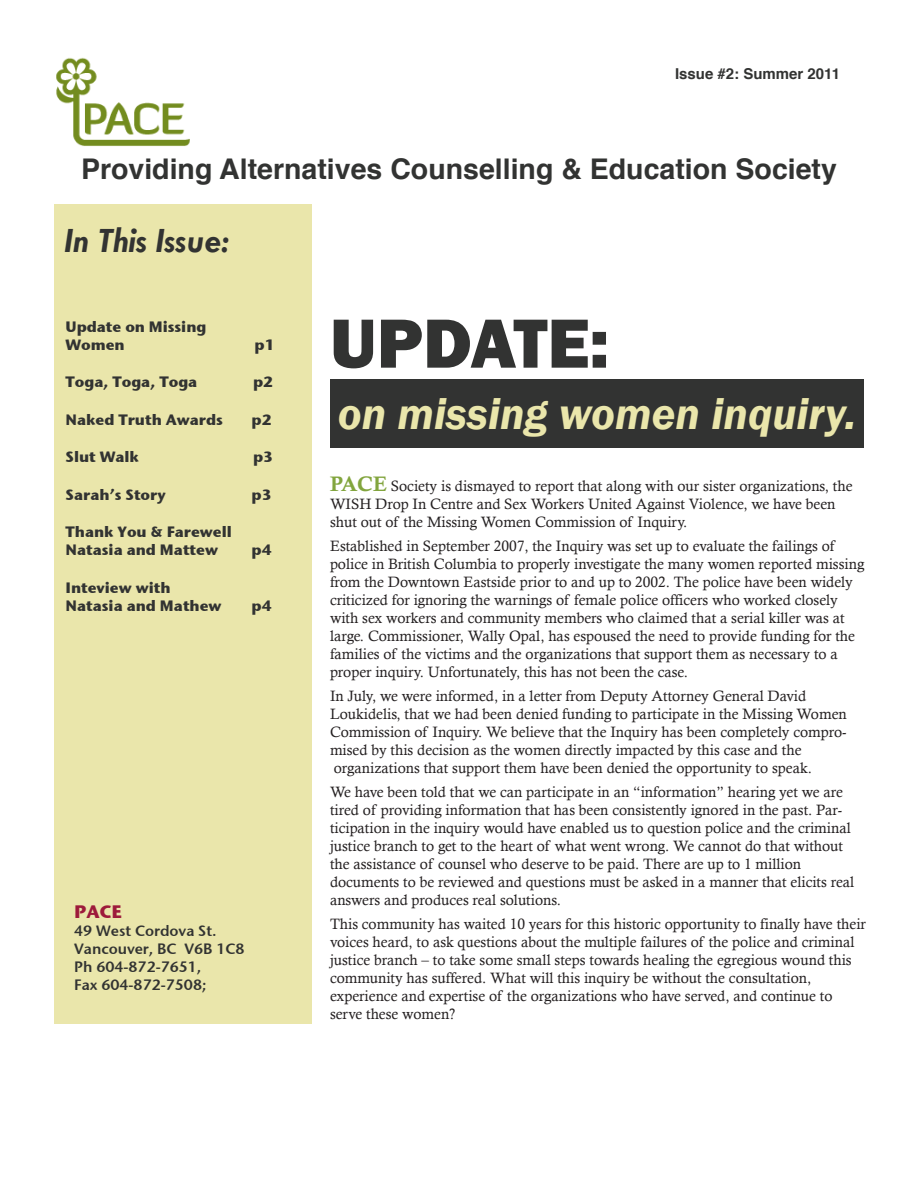
<style>
.page{position:relative;width:918px;height:1188px;background:#fff}
.page>*{position:absolute;margin:0;border:0;box-sizing:border-box;transform-origin:0 0}
.t1{font:800 72px "Franklin Gothic";color:#323332}
.t2{font:italic 600 45px "Franklin Gothic";color:#eae6ab}
.t3{font:italic 700 36px "Tw Cen";color:#323332}
.t4{font:700 28.5px "Helvetica";color:#323332}
.t5{font:700 18px "Stone Sans ITC";color:#9d1b3b}
.body{font:15px/18px "Calisto";color:#231f20}
.body-2{font:700 15px/18px "Stone Sans ITC";letter-spacing:-.005em;color:#323332}
.t6{font:15px "Stone Sans Sem ITCTT Semi";letter-spacing:-.005em;color:#323332}
.t7{font:700 15px "Helvetica";color:#323332}
.s1{font-family:"Calis MT Bol";font-size:21px;color:#82a53e}
</style>
<div class="page">
<img style="left:56px;top:57px;width:134px;height:89px">
<div style="left:54px;top:204px;width:258px;height:820px;background:#eae6ab"></div>
<div style="left:330px;top:379px;width:534px;height:69px;background:#323332"></div>
<p class="t7" style="left:675px;top:61px;width:167px">Issue #2: Summer 2011</p>
<p class="t4" style="left:81px;top:146px;width:757px">Providing Alternatives Counselling &amp; Education Society</p>
<p class="t3" style="left:66px;top:219px;width:165px">In This Issue:</p>
<p class="body-2" style="left:66px;top:316px;width:142px">Update on Missing<br>Women</p>
<p class="body-2" style="left:255px;top:334px;width:22px">p1</p>
<p class="body-2" style="left:66px;top:372px;width:133px">Toga, Toga, Toga</p>
<p class="body-2" style="left:253px;top:372px;width:22px">p2</p>
<p class="body-2" style="left:66px;top:409px;width:159px">Naked Truth Awards</p>
<p class="body-2" style="left:252px;top:409px;width:22px">p2</p>
<p class="body-2" style="left:66px;top:447px;width:75px">Slut Walk</p>
<p class="body-2" style="left:253px;top:447px;width:22px">p3</p>
<p class="body-2" style="left:66px;top:484px;width:102px">Sarah’s Story</p>
<p class="body-2" style="left:252px;top:484px;width:22px">p3</p>
<p class="body-2" style="left:66px;top:522px;width:168px">Thank You &amp; Farewell<br>Natasia and Mattew</p>
<p class="body-2" style="left:252px;top:540px;width:22px">p4</p>
<p class="body-2" style="left:66px;top:577px;width:158px">Inteview with<br>Natasia and Mathew</p>
<p class="body-2" style="left:252px;top:595px;width:22px">p4</p>
<p class="t5" style="left:74px;top:896px;width:49px">PACE</p>
<p class="t6" style="left:74px;top:918px;width:144px">49 West Cordova St.</p>
<p class="t6" style="left:74px;top:936px;width:172px">Vancouver, BC V6B 1C8</p>
<p class="t6" style="left:74px;top:954px;width:129px">Ph 604-872-7651,</p>
<p class="t6" style="left:74px;top:972px;width:134px">Fax 604-872-7508;</p>
<p class="t1" style="left:330px;top:297px;width:281px">UPDATE:</p>
<p class="t2" style="left:338px;top:385px;width:520px">on missing women inquiry.</p>
<p class="body" style="left:330px;top:476px;width:524px"><span class="s1">PACE</span> Society is dismayed to report that along with our sister organizations, the<br>WISH Drop In Centre and Sex Workers United Against Violence, we have been shut out of the Missing Women Commission of Inquiry.</p>
<p class="body" style="left:330px;top:536px;width:536px">Established in September 2007, the Inquiry was set up to evaluate the failings of police in British Columbia to properly investigate the many women reported missing from the Downtown Eastside prior to and up to 2002. The police have been widely criticized for ignoring the warnings of female police officers who worked closely with sex workers and community members who claimed that a serial killer was at large. Commissioner, Wally Opal, has espoused the need to provide funding for the families of the victims and the organizations that support them as necessary to a proper inquiry. Unfortunately, this has not been the case.</p>
<p class="body" style="left:330px;top:686px;width:518px">In July, we were informed, in a letter from Deputy Attorney General David Loukidelis, that we had been denied funding to participate in the Missing Women Commission of Inquiry. We believe that the Inquiry has been completely compro&shy;mised by this decision as the women directly impacted by this case and the organizations that support them have been denied the opportunity to speak.</p>
<p class="body" style="left:330px;top:782px;width:526px">We have been told that we can participate in an “information” hearing yet we are tired of providing information that has been consistently ignored in the past. Par&shy;ticipation in the inquiry would have enabled us to question police and the criminal justice branch to get to the heart of what went wrong. We cannot do that without the assistance of counsel who deserve to be paid. There are up to 1 million documents to be reviewed and questions must be asked in a manner that elicits real answers and produces real solutions.</p>
<p class="body" style="left:330px;top:914px;width:537px">This community has waited 10 years for this historic opportunity to finally have their voices heard, to ask questions about the multiple failures of the police and criminal justice branch – to take some small steps towards healing the egregious wound this community has suffered. What will this inquiry be without the consultation, experience and expertise of the organizations who have served, and continue to serve these women?</p>
</div>
